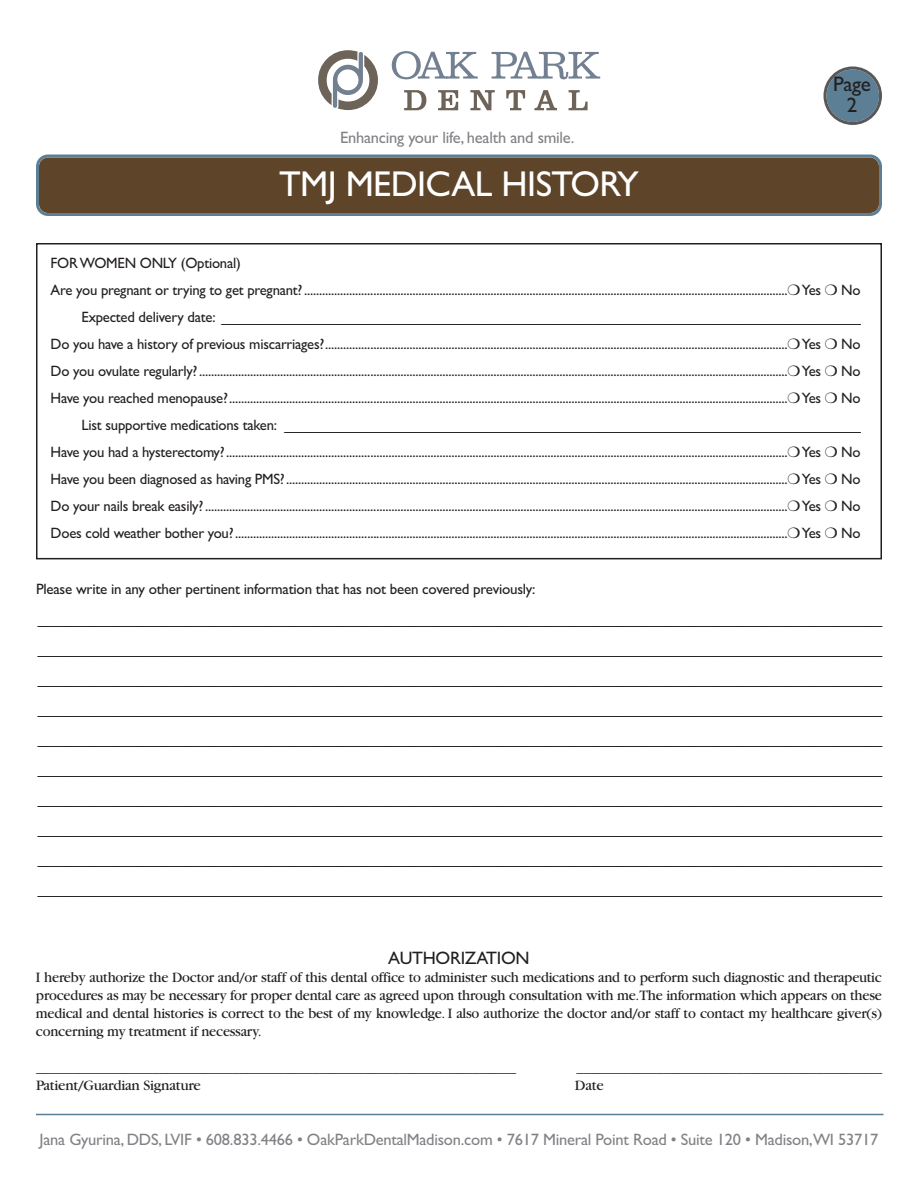
<style>
.page{position:relative;width:918px;height:1188px;background:#fff}
.page>*{position:absolute;margin:0;border:0;box-sizing:border-box;transform-origin:0 0}
.t1{font:36px "Gill Sans";letter-spacing:-.015em;color:#fff}
.t2{font:21px/21px "Gill Sans";color:#231f20;text-align:center}
.t3{font:18px "Gill Sans";letter-spacing:-.015em;color:#231f20}
.t4{font:16.5px "Gill Sans";letter-spacing:-.015em;color:#808285}
.t5{font:15px/30px "Gill Sans";letter-spacing:-.015em;color:#231f20}
.t6{font:15px/18px "Garamond";letter-spacing:-.015em;color:#231f20;text-align:justify;scale:.96 1}
.t7{font:15px "Garamond";letter-spacing:-.015em;color:#231f20}
</style>
<div class="page">
<hr style="left:36px;top:1114px;width:848px;height:1px;background:#5c7f95">
<svg style="left:36px;top:154px;width:846px;height:62px;background:#5f4d37"></svg>
<div style="left:36px;top:243px;width:846px;height:316px;border:2px solid #231f20"></div>
<svg style="left:824px;top:66px;width:58px;height:59px"></svg>
<svg style="left:318px;top:50px;width:60px;height:60px"></svg>
<svg style="left:392px;top:51px;width:86px;height:28px"></svg>
<svg style="left:492px;top:52px;width:108px;height:27px"></svg>
<svg style="left:404px;top:90px;width:22px;height:20px"></svg>
<svg style="left:438px;top:90px;width:20px;height:20px"></svg>
<svg style="left:470px;top:90px;width:25px;height:20px"></svg>
<svg style="left:506px;top:90px;width:19px;height:20px"></svg>
<svg style="left:534px;top:90px;width:23px;height:20px"></svg>
<svg style="left:569px;top:90px;width:19px;height:20px"></svg>
<p class="t4" style="left:340px;top:128px;width:236px">Enhancing your life, health and smile.</p>
<h1 class="t1" style="left:279px;top:162px;width:361px">TMJ MEDICAL HISTORY</h1>
<h2 class="t2" style="left:833px;top:74px;width:39px">Page<br>2</h2>
<p class="t5" style="left:51px;top:248px;width:192px">FORWOMEN ONLY (Optional)</p>
<p class="t5" style="left:51px;top:275px;width:812px">Are you pregnant or trying to get pregnant?.................................................................................................................................................................❍Yes ❍ No</p>
<p class="t5" style="left:82px;top:302px;width:781px">Expected delivery date: _________________________________________________________________________________</p>
<p class="t5" style="left:51px;top:329px;width:812px">Do you have a history of previous miscarriages?..........................................................................................................................................................❍Yes ❍ No</p>
<p class="t5" style="left:51px;top:356px;width:812px">Do you ovulate regularly?....................................................................................................................................................................................................❍Yes ❍ No</p>
<p class="t5" style="left:51px;top:383px;width:812px">Have you reached menopause?..........................................................................................................................................................................................❍Yes ❍ No</p>
<p class="t5" style="left:82px;top:410px;width:781px">List supportive medications taken: _________________________________________________________________________</p>
<p class="t5" style="left:51px;top:437px;width:812px">Have you had a hysterectomy?...........................................................................................................................................................................................❍Yes ❍ No</p>
<p class="t5" style="left:51px;top:464px;width:812px">Have you been diagnosed as having PMS?.......................................................................................................................................................................❍Yes ❍ No</p>
<p class="t5" style="left:51px;top:491px;width:812px">Do your nails break easily?..................................................................................................................................................................................................❍Yes ❍ No</p>
<p class="t5" style="left:51px;top:518px;width:812px">Does cold weather bother you?........................................................................................................................................................................................❍Yes ❍ No</p>
<p class="t5" style="left:36px;top:573px;width:848px">Please write in any other pertinent information that has not been covered previously: ___________________________________________________________________________________________________________ ___________________________________________________________________________________________________________ ___________________________________________________________________________________________________________ ___________________________________________________________________________________________________________ ___________________________________________________________________________________________________________ ___________________________________________________________________________________________________________ ___________________________________________________________________________________________________________ ___________________________________________________________________________________________________________ ___________________________________________________________________________________________________________ ___________________________________________________________________________________________________________</p>
<p class="t3" style="left:388px;top:947px;width:143px">AUTHORIZATION</p>
<p class="t6" style="left:36px;top:970px;width:883px">I hereby authorize the Doctor and/or staff of this dental office to administer such medications and to perform such diagnostic and therapeutic procedures as may be necessary for proper dental care as agreed upon through consultation with me.The information which appears on these medical and dental histories is correct to the best of my knowledge. I also authorize the doctor and/or staff to contact my healthcare giver(s) concerning my treatment if necessary.</p>
<p class="t7" style="left:36px;top:1062px;width:482px">__________________________________________________________________</p>
<p class="t7" style="left:576px;top:1062px;width:307px">__________________________________________</p>
<p class="t7" style="left:36px;top:1080px;width:166px">Patient/Guardian Signature</p>
<p class="t7" style="left:575px;top:1080px;width:30px">Date</p>
<p class="t4" style="left:40px;top:1130px;width:840px">Jana Gyurina, DDS, LVIF • 608.833.4466 • OakParkDentalMadison.com • 7617 Mineral Point Road • Suite 120 • Madison,WI 53717</p>
</div>
